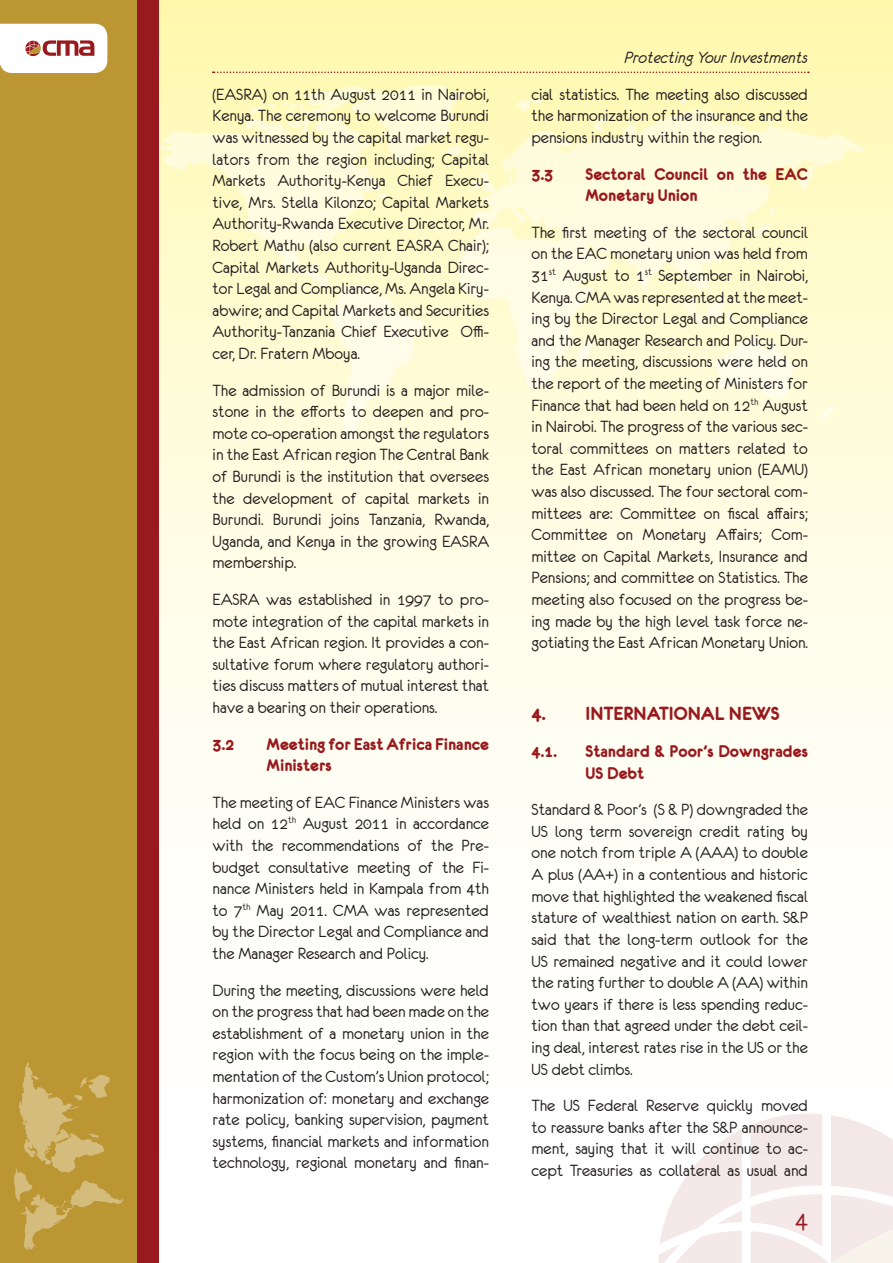
<style>
.page{position:relative;width:893px;height:1263px;background:#fff}
.page>*{position:absolute;margin:0;border:0;box-sizing:border-box;transform-origin:0 0}
.t1{font:27px "Eurofurenceregular";color:#981a1e}
.t2{font:20.25px "Eurofurencebold";color:#981a1e}
.Normal__Web{font:18px/21.6px "Eurofurenceregular";color:#231f20;text-align:justify}
.List_Paragraph{font:18px/21.6px "Eurofurencebold";color:#981a1e}
.t3{font:18px "Eurofurenceitalic";color:#231f20}
</style>
<div class="page">
<div style="left:0;top:0;width:893px;height:1263px;background:linear-gradient(to bottom,#fff9ba,#fff)"></div>
<div style="left:0;top:0;width:137px;height:1263px;background:#bb9632"></div>
<svg style="left:0;top:24px;width:107px;height:49px;background:#f1e2e0"></svg>
<svg style="left:213px;top:72px;width:596px;height:1px"></svg>
<svg style="left:648px;top:1103px;width:245px;height:160px"></svg>
<svg style="left:678px;top:95px;width:9px;height:8px"></svg>
<svg style="left:822px;top:407px;width:13px;height:12px"></svg>
<svg style="left:515px;top:98px;width:29px;height:11px"></svg>
<svg style="left:480px;top:109px;width:386px;height:278px;background:#fffbd4"></svg>
<svg style="left:763px;top:115px;width:11px;height:9px"></svg>
<svg style="left:559px;top:248px;width:17px;height:33px"></svg>
<svg style="left:683px;top:296px;width:52px;height:31px;background:#fffbd7"></svg>
<svg style="left:713px;top:337px;width:81px;height:61px;background:#fffce2"></svg>
<svg style="left:159px;top:85px;width:321px;height:355px;background:#fffbd2"></svg>
<div style="left:137px;top:0;width:22px;height:1263px;background:#981a1e"></div>
<svg style="left:14px;top:1062px;width:109px;height:189px"></svg>
<p class="Normal__Web" style="left:213px;top:83px;width:278px">(EASRA) on 11th August 2011 in Nairobi, Kenya. The ceremony to welcome Burundi was witnessed by the capital market regu&shy;lators from the region including; Capital Markets Authority-Kenya Chief Execu&shy;tive, Mrs. Stella Kilonzo; Capital Markets Authority-Rwanda Executive Director, Mr.<br>Robert Mathu (also current EASRA Chair); Capital Markets Authority-Uganda Direc&shy;tor Legal and Compliance, Ms. Angela Kiry&shy;abwire; and Capital Markets and Securities Authority-Tanzania Chief Executive Offi&shy;cer, Dr. Fratern Mboya.</p>
<p class="Normal__Web" style="left:213px;top:379px;width:278px">The admission of Burundi is a major mile&shy;stone in the efforts to deepen and pro&shy;mote co-operation amongst the regulators in the East African region The Central Bank of Burundi is the institution that oversees the development of capital markets in Burundi. Burundi joins Tanzania, Rwanda, Uganda, and Kenya in the growing EASRA membership.</p>
<p class="Normal__Web" style="left:213px;top:588px;width:278px">EASRA was established in 1997 to pro&shy;mote integration of the capital markets in the East African region. It provides a con&shy;sultative forum where regulatory authori&shy;ties discuss matters of mutual interest that have a bearing on their operations.</p>
<p class="List_Paragraph" style="left:213px;top:733px;width:23px">3.2</p>
<p class="List_Paragraph" style="left:267px;top:733px;width:224px">Meeting for East Africa Finance<br>Ministers</p>
<p class="Normal__Web" style="left:213px;top:791px;width:278px">The meeting of EAC Finance Ministers was held on 12<sup>th</sup> August 2011 in accordance with the recommendations of the Pre&shy;budget consultative meeting of the Fi&shy;nance Ministers held in Kampala from 4th to 7<sup>th</sup> May 2011. CMA was represented by the Director Legal and Compliance and the Manager Research and Policy.</p>
<p class="Normal__Web" style="left:213px;top:979px;width:278px">During the meeting, discussions were held on the progress that had been made on the establishment of a monetary union in the region with the focus being on the imple&shy;mentation of the Custom’s Union protocol; harmonization of: monetary and exchange rate policy, banking supervision, payment systems, financial markets and information technology, regional monetary and finan-</p>
<p class="t3" style="left:624px;top:48px;width:185px">Protecting Your Investments</p>
<p class="Normal__Web" style="left:531px;top:83px;width:278px">cial statistics. The meeting also discussed the harmonization of the insurance and the pensions industry within the region.</p>
<p class="List_Paragraph" style="left:531px;top:163px;width:23px">3.3</p>
<p class="List_Paragraph" style="left:585px;top:163px;width:224px">Sectoral Council on the EAC<br>Monetary Union</p>
<p class="Normal__Web" style="left:531px;top:221px;width:278px">The first meeting of the sectoral council on the EAC monetary union was held from 31<sup>st</sup> August to 1<sup>st</sup> September in Nairobi, Kenya. CMA was represented at the meet&shy;ing by the Director Legal and Compliance and the Manager Research and Policy. Dur&shy;ing the meeting, discussions were held on the report of the meeting of Ministers for Finance that had been held on 12<sup>th</sup> August in Nairobi. The progress of the various sec&shy;toral committees on matters related to the East African monetary union (EAMU) was also discussed. The four sectoral com&shy;mittees are: Committee on fiscal affairs; Committee on Monetary Affairs; Com&shy;mittee on Capital Markets, Insurance and Pensions; and committee on Statistics. The meeting also focused on the progress be&shy;ing made by the high level task force ne&shy;gotiating the East African Monetary Union.</p>
<p class="t2" style="left:531px;top:704px;width:250px">4. INTERNATIONAL NEWS</p>
<p class="List_Paragraph" style="left:531px;top:740px;width:27px">4.1.</p>
<p class="List_Paragraph" style="left:585px;top:740px;width:224px">Standard &amp; Poor’s Downgrades<br>US Debt</p>
<p class="Normal__Web" style="left:531px;top:799px;width:278px">Standard &amp; Poor’s (S &amp; P) downgraded the US long term sovereign credit rating by one notch from triple A (AAA) to double A plus (AA+) in a contentious and historic move that highlighted the weakened fiscal stature of wealthiest nation on earth. S&amp;P said that the long-term outlook for the US remained negative and it could lower the rating further to double A (AA) within two years if there is less spending reduc&shy;tion than that agreed under the debt ceil&shy;ing deal, interest rates rise in the US or the US debt climbs.</p>
<p class="Normal__Web" style="left:531px;top:1095px;width:278px">The US Federal Reserve quickly moved to reassure banks after the S&amp;P announce&shy;ment, saying that it will continue to ac&shy;cept Treasuries as collateral as usual and</p>
<p class="t1" style="left:795px;top:1206px;width:14px">4</p>
</div>
